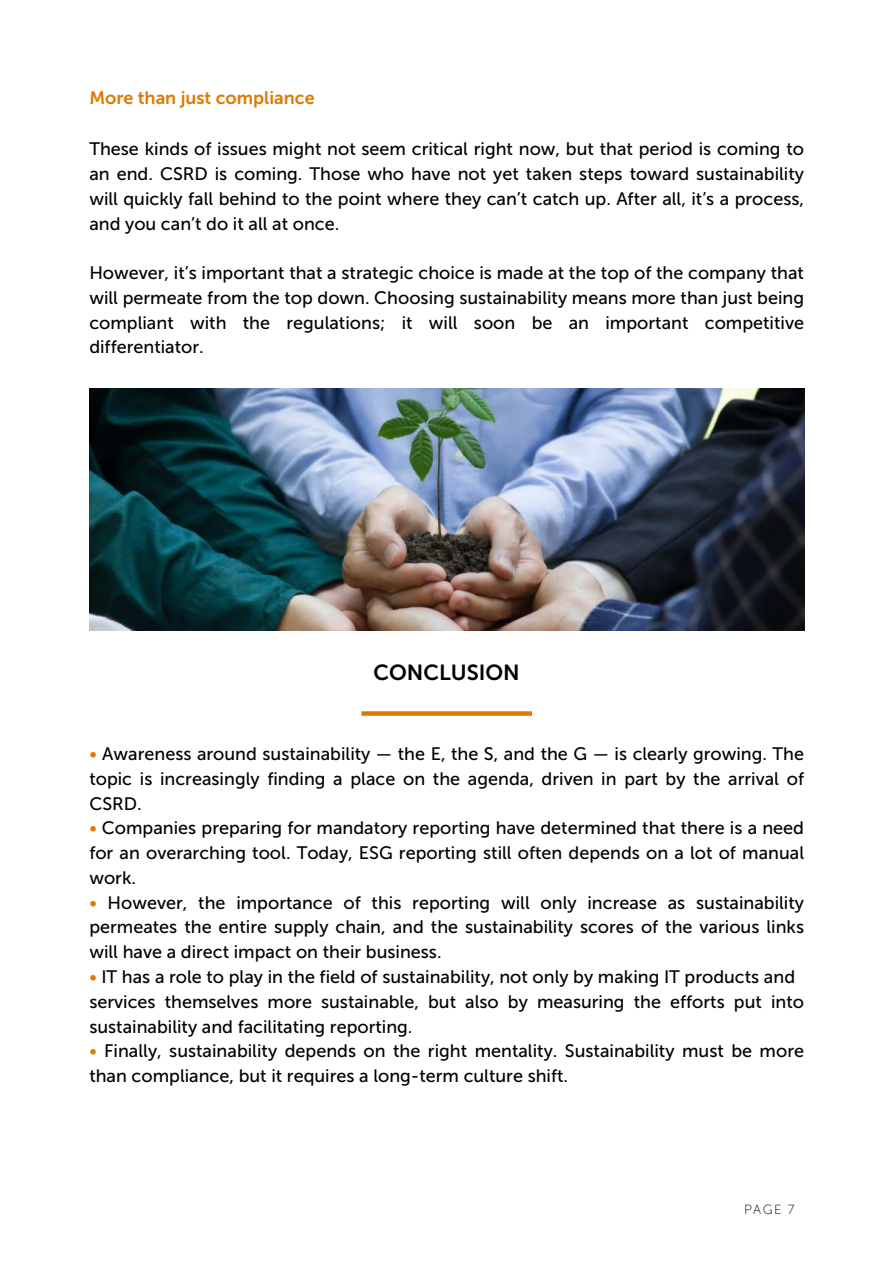
<style>
.page{position:relative;width:893px;height:1264px;background:#fff}
.page>*{position:absolute;margin:0;border:0;box-sizing:border-box;transform-origin:0 0}
.t1{font:21.75px "Museo Sans 700";color:#000}
.t2{font:18px/24.8px "Museo Sans 500";color:#000;text-align:justify}
.t3{font:18px "Museo Sans 700";color:#df7a00}
.t4{font:13.2px "Museo Sans 100";color:#000}
.s1{color:#df7a00}
</style>
<div class="page">
<svg style="left:361px;top:711px;width:171px;height:4px"></svg>
<img style="left:89px;top:388px;width:715px;height:242px">
<p class="t3" style="left:89px;top:88px;width:227px">More than just compliance</p>
<p class="t2" style="left:89px;top:137px;width:716px">These kinds of issues might not seem critical right now, but that period is coming to an end. CSRD is coming. Those who have not yet taken steps toward sustainability will quickly fall behind to the point where they can’t catch up. After all, it’s a process, and you can’t do it all at once.</p>
<p class="t2" style="left:89px;top:260px;width:716px">However, it’s important that a strategic choice is made at the top of the company that will permeate from the top down. Choosing sustainability means more than just being compliant with the regulations; it will soon be an important competitive differentiator.</p>
<p class="t1" style="left:373px;top:660px;width:148px">CONCLUSION</p>
<p class="t2" style="left:89px;top:741px;width:716px"><span class="s1">•</span> Awareness around sustainability — the E, the S, and the G — is clearly growing. The topic is increasingly finding a place on the agenda, driven in part by the arrival of CSRD.</p>
<p class="t2" style="left:89px;top:815px;width:716px"><span class="s1">•</span> Companies preparing for mandatory reporting have determined that there is a need for an overarching tool. Today, ESG reporting still often depends on a lot of manual work.</p>
<p class="t2" style="left:89px;top:890px;width:716px"><span class="s1">•</span> However, the importance of this reporting will only increase as sustainability permeates the entire supply chain, and the sustainability scores of the various links will have a direct impact on their business.</p>
<p class="t2" style="left:89px;top:964px;width:716px;text-align:left"><span class="s1">•</span> IT has a role to play in the field of sustainability, not only by making IT products and services themselves more sustainable, but also by measuring the efforts put into sustainability and facilitating reporting.</p>
<p class="t2" style="left:89px;top:1038px;width:716px"><span class="s1">•</span> Finally, sustainability depends on the right mentality. Sustainability must be more than compliance, but it requires a long-term culture shift.</p>
<p class="t4" style="left:744px;top:1201px;width:52px">PAGE 7</p>
</div>
